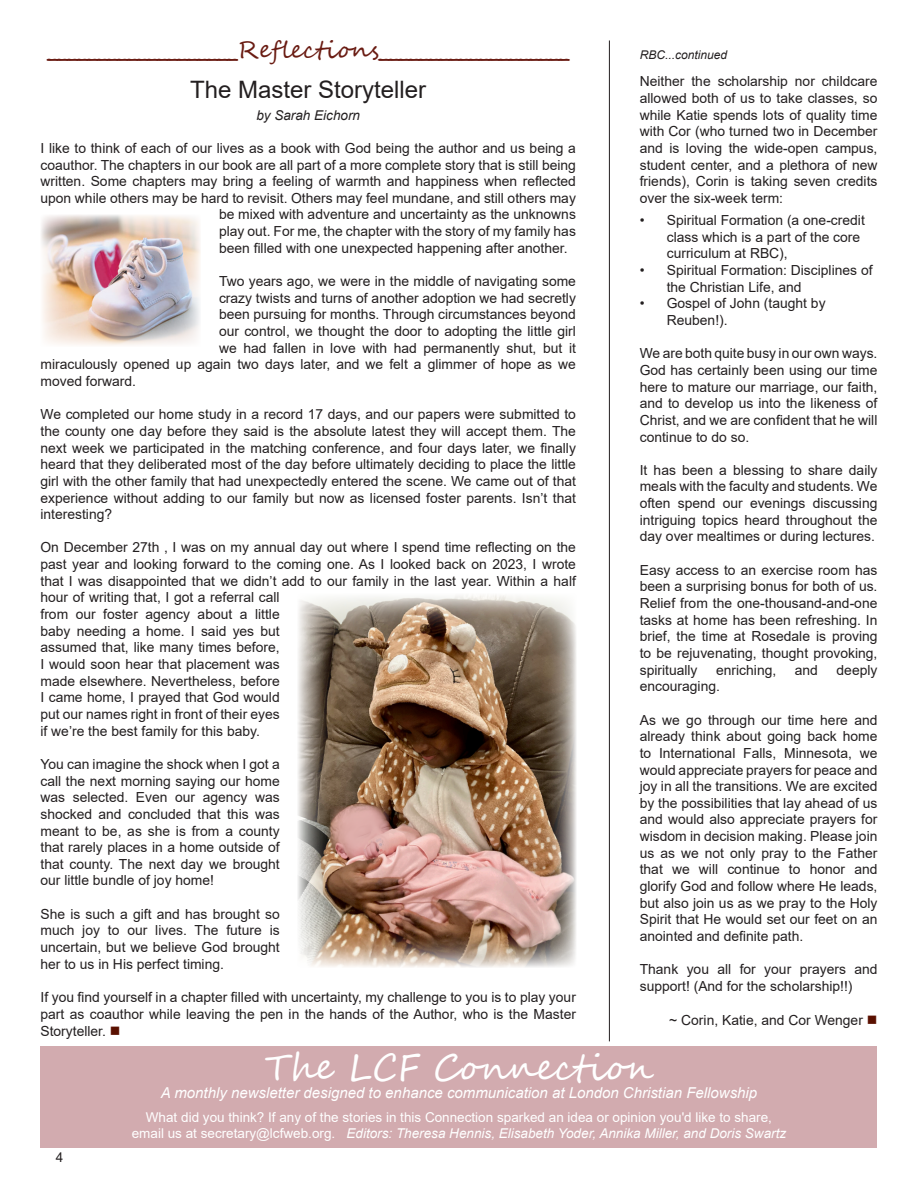
<style>
.page{position:relative;width:918px;height:1188px;background:#fff}
.page>*{position:absolute;margin:0;border:0;box-sizing:border-box;transform-origin:0 0}
.t1{font:36px "Segoe Script";color:#fff}
.body_text{font:24px "Segoe Script";color:#6a1c13}
.by_author{font:24px "Arial";color:#231f20}
.by_author-2{font:italic 15px "Arial";color:#fff}
.body_text-2{font:13.8px/16.6px "Arial";color:#231f20;text-align:justify}
.body_text-3{font:italic 13.5px "Arial";color:#fff}
.body_text-4{font:13.5px "Arial";color:#fff}
.by_author-3{font:italic 13.5px "Arial";color:#231f20}
.t2{font:13.5px "Arial";color:#231f20}
.Continued_FROM{font:italic 12px "Arial";color:#231f20}
.s1{color:#5a1000}
.s2{font-style:normal}
</style>
<div class="page">
<hr style="left:609px;top:40px;width:1px;height:1001px;background:#231f20">
<div style="left:40px;top:1046px;width:838px;height:101px;background:#d2abaf"></div>
<hr style="left:47px;top:59px;width:191px;height:2px;background:#6a1c13">
<hr style="left:379px;top:59px;width:190px;height:2px;background:#6a1c13">
<img style="left:41px;top:215px;width:160px;height:131px">
<img style="left:298px;top:595px;width:278px;height:372px">
<svg style="left:330px;top:806px;width:59px;height:50px"></svg>
<p class="body_text" style="left:47px;top:31px;width:523px">___________________Reflections___________________</p>
<p class="by_author" style="left:190px;top:73px;width:238px">The Master Storyteller</p>
<p class="by_author-3" style="left:256px;top:106px;width:105px">by Sarah Eichorn</p>
<p class="body_text-2" style="left:40px;top:140px;width:537px">I like to think of each of our lives as a book with God being the author and us being a</p>
<p class="body_text-2" style="left:40px;top:156px;width:537px">coauthor. The chapters in our book are all part of a more complete story that is still being</p>
<p class="body_text-2" style="left:40px;top:173px;width:537px">written. Some chapters may bring a feeling of warmth and happiness when reflected</p>
<p class="body_text-2" style="left:40px;top:190px;width:537px">upon while others may be hard to revisit. Others may feel mundane, and still others may</p>
<p class="body_text-2" style="left:219px;top:206px;width:358px">be mixed with adventure and uncertainty as the unknowns</p>
<p class="body_text-2" style="left:219px;top:223px;width:358px">play out. For me, the chapter with the story of my family has</p>
<p class="body_text-2" style="left:219px;top:240px;width:350px">been filled with one unexpected happening after another.</p>
<p class="body_text-2" style="left:219px;top:273px;width:359px">Two years ago, we were in the middle of navigating some</p>
<p class="body_text-2" style="left:219px;top:289px;width:358px">crazy twists and turns of another adoption we had secretly</p>
<p class="body_text-2" style="left:219px;top:306px;width:358px">been pursuing for months. Through circumstances beyond</p>
<p class="body_text-2" style="left:219px;top:323px;width:359px">our control, we thought the door to adopting the little girl</p>
<p class="body_text-2" style="left:219px;top:339px;width:358px">we had fallen in love with had permanently shut, but it</p>
<p class="body_text-2" style="left:40px;top:356px;width:537px">miraculously opened up again two days later, and we felt a glimmer of hope as we</p>
<p class="body_text-2" style="left:40px;top:373px;width:97px">moved forward.</p>
<p class="body_text-2" style="left:40px;top:406px;width:537px">We completed our home study in a record 17 days, and our papers were submitted to the county one day before they said is the absolute latest they will accept them. The next week we participated in the matching conference, and four days later, we finally heard that they deliberated most of the day before ultimately deciding to place the little girl with the other family that had unexpectedly entered the scene. We came out of that experience without adding to our family but now as licensed foster parents. Isn’t that interesting?</p>
<p class="body_text-2" style="left:40px;top:539px;width:537px;text-align:left">On December 27th , I was on my annual day out where I spend time reflecting on the past year and looking forward to the coming one. As I looked back on 2023, I wrote that I was disappointed that we didn’t add to our family in the last year. Within a half hour of writing that, I got a referral call<br>from our foster agency about a little<br>baby needing a home. I said yes but<br>assumed that, like many times before,<br>I would soon hear that placement was<br>made elsewhere. Nevertheless, before<br>I came home, I prayed that God would<br>put our names right in front of their eyes<br>if we’re the best family for this baby.</p>
<p class="body_text-2" style="left:40px;top:756px;width:241px">You can imagine the shock when I got a call the next morning saying our home was selected. Even our agency was shocked and concluded that this was meant to be, as she is from a county that rarely places in a home outside of that county. The next day we brought our little bundle of joy home!</p>
<p class="body_text-2" style="left:40px;top:906px;width:241px">She is such a gift and has brought so much joy to our lives. The future is uncertain, but we believe God brought her to us in His perfect timing.</p>
<p class="body_text-2" style="left:40px;top:989px;width:537px">If you find yourself in a chapter filled with uncertainty, my challenge to you is to play your part as coauthor while leaving the pen in the hands of the Author, who is the Master Storyteller. <span class="s1">■</span></p>
<p class="Continued_FROM" style="left:640px;top:47px;width:89px">RBC...continued</p>
<p class="body_text-2" style="left:640px;top:73px;width:239px">Neither the scholarship nor childcare allowed both of us to take classes, so while Katie spends lots of quality time with Cor (who turned two in December and is loving the wide-open campus, student center, and a plethora of new friends), Corin is taking seven credits over the six-week term:</p>
<p class="body_text-2" style="left:667px;top:212px;width:200px;text-align:left;text-indent:-27px">• Spiritual Formation (a one-credit class which is a part of the core curriculum at RBC),</p>
<p class="body_text-2" style="left:667px;top:262px;width:207px;text-indent:-27px">• Spiritual Formation: Disciplines of the Christian Life, and</p>
<p class="body_text-2" style="left:667px;top:295px;width:160px;text-indent:-27px">• Gospel of John (taught by<br>Reuben!).</p>
<p class="body_text-2" style="left:640px;top:345px;width:239px">We are both quite busy in our own ways.<br>God has certainly been using our time here to mature our marriage, our faith, and to develop us into the likeness of Christ, and we are confident that he will continue to do so.</p>
<p class="body_text-2" style="left:640px;top:462px;width:239px">It has been a blessing to share daily meals with the faculty and students. We often spend our evenings discussing intriguing topics heard throughout the day over mealtimes or during lectures.</p>
<p class="body_text-2" style="left:640px;top:561px;width:239px">Easy access to an exercise room has been a surprising bonus for both of us.<br>Relief from the one-thousand-and-one tasks at home has been refreshing. In brief, the time at Rosedale is proving to be rejuvenating, thought provoking, spiritually</p>
<p class="body_text-2" style="left:716px;top:661px;width:62px">enriching,</p>
<p class="body_text-2" style="left:795px;top:661px;width:25px">and</p>
<p class="body_text-2" style="left:837px;top:661px;width:42px">deeply</p>
<p class="body_text-2" style="left:640px;top:678px;width:82px">encouraging.</p>
<p class="body_text-2" style="left:640px;top:711px;width:239px">As we go through our time here and already think about going back home to International Falls, Minnesota, we would appreciate prayers for peace and joy in all the transitions. We are excited by the possibilities that lay ahead of us and would also appreciate prayers for wisdom in decision making. Please join us as we not only pray to the Father that we will continue to honor and glorify God and follow where He leads, but also join us as we pray to the Holy Spirit that He would set our feet on an anointed and definite path.</p>
<p class="body_text-2" style="left:640px;top:961px;width:239px">Thank you all for your prayers and support! (And for the scholarship!!)</p>
<p class="body_text-2" style="left:669px;top:1011px;width:210px">~ Corin, Katie, and Cor Wenger <span class="s1">■</span></p>
<p class="t2" style="left:56px;top:1148px;width:9px">4</p>
<p class="t1" style="left:265px;top:1039px;width:391px">The LCF Connection</p>
<p class="by_author-2" style="left:161px;top:1083px;width:598px">A monthly newsletter designed to enhance communication at London Christian Fellowship</p>
<p class="body_text-4" style="left:146px;top:1108px;width:628px">What did you think? If any of the stories in this Connection sparked an idea or opinion you'd like to share,</p>
<p class="body_text-3" style="left:132px;top:1125px;width:656px"><span class="s2">email us at secretary@lcfweb.org.</span> Editors: Theresa Hennis, Elisabeth Yoder, Annika Miller, and Doris Swartz</p>
</div>
